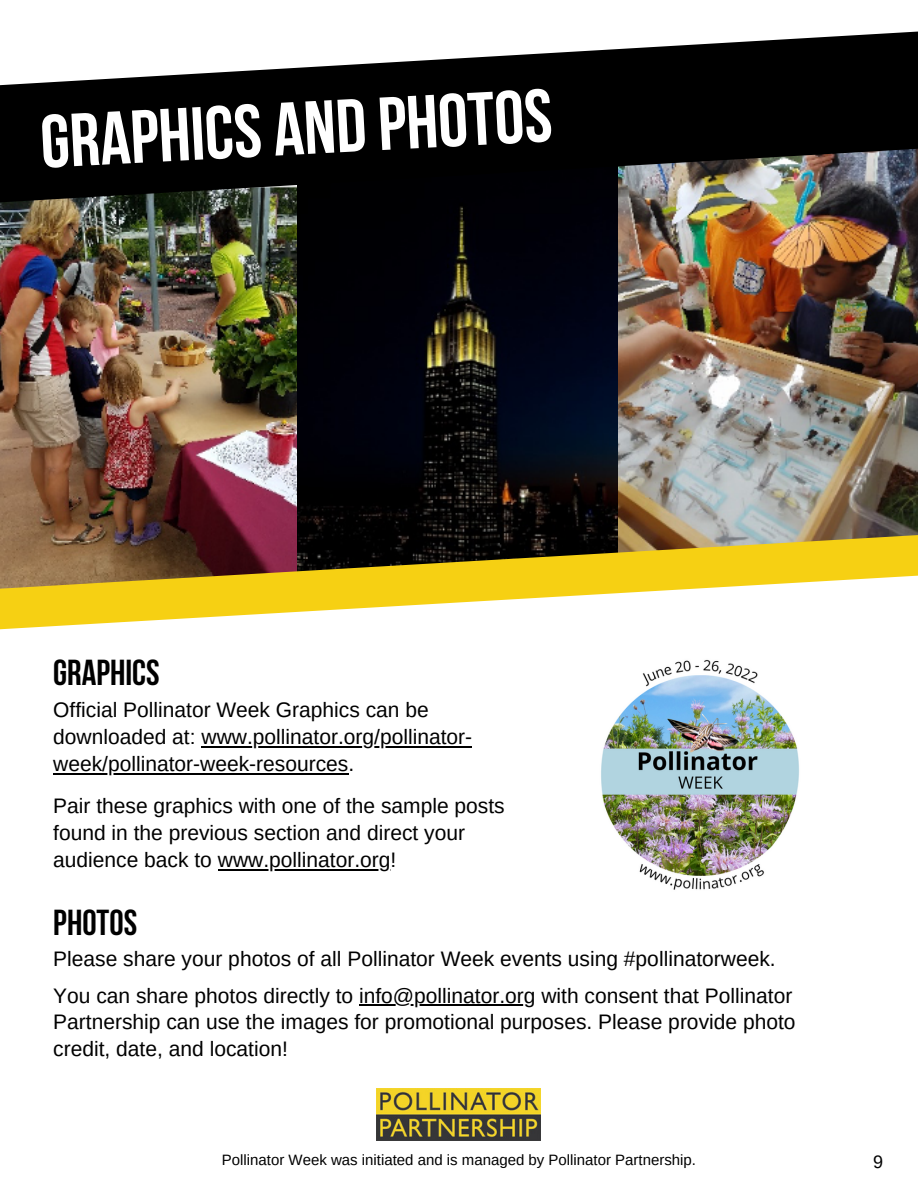
<style>
.page{position:relative;width:918px;height:1188px;background:#fff}
.page>*{position:absolute;margin:0;border:0;box-sizing:border-box;transform-origin:0 0}
.t1{font:700 75px "Bebas Neue";color:#fff}
.t2{font:700 36px "Bebas Neue";color:#000}
.t3{font:21px/27px "Arimo";color:#000}
.t4{font:18px "Arimo";color:#000}
.t5{font:15px "Arimo";color:#000}
</style>
<div class="page">
<img style="left:0;top:207px;width:298px;height:324px">
<img style="left:298px;top:207px;width:320px;height:324px">
<img style="left:619px;top:207px;width:299px;height:324px">
<svg style="left:0;top:31px;width:918px;height:176px;fill:#000"></svg>
<svg style="left:0;top:531px;width:918px;height:99px"></svg>
<img style="left:377px;top:1089px;width:164px;height:52px">
<img style="left:601px;top:659px;width:198px;height:231px">
<hr style="left:359px;top:1004px;width:177px;height:2px;background:#000">
<hr style="left:202px;top:746px;width:270px;height:2px;background:#000">
<hr style="left:53px;top:773px;width:296px;height:2px;background:#000">
<hr style="left:218px;top:869px;width:173px;height:2px;background:#000">
<p class="t1" style="left:39px;top:112px;width:514px;rotate:-3deg">GRAPHICS AND PHOTOS</p>
<p class="t2" style="left:53px;top:658px;width:108px">GRAPHICS</p>
<p class="t3" style="left:53px;top:696px;width:420px">Official Pollinator Week Graphics can be downloaded at: www.pollinator.org/pollinator&shy;week/pollinator-week-resources.</p>
<p class="t3" style="left:53px;top:792px;width:453px">Pair these graphics with one of the sample posts found in the previous section and direct your audience back to www.pollinator.org!</p>
<p class="t2" style="left:53px;top:908px;width:85px">PHOTOS</p>
<p class="t3" style="left:53px;top:946px;width:724px">Please share your photos of all Pollinator Week events using #pollinatorweek.</p>
<p class="t3" style="left:53px;top:982px;width:744px">You can share photos directly to info@pollinator.org with consent that Pollinator<br>Partnership can use the images for promotional purposes. Please provide photo credit, date, and location!</p>
<p class="t5" style="left:222px;top:1151px;width:476px">Pollinator Week was initiated and is managed by Pollinator Partnership.</p>
<p class="t4" style="left:873px;top:1152px;width:12px">9</p>
</div>
